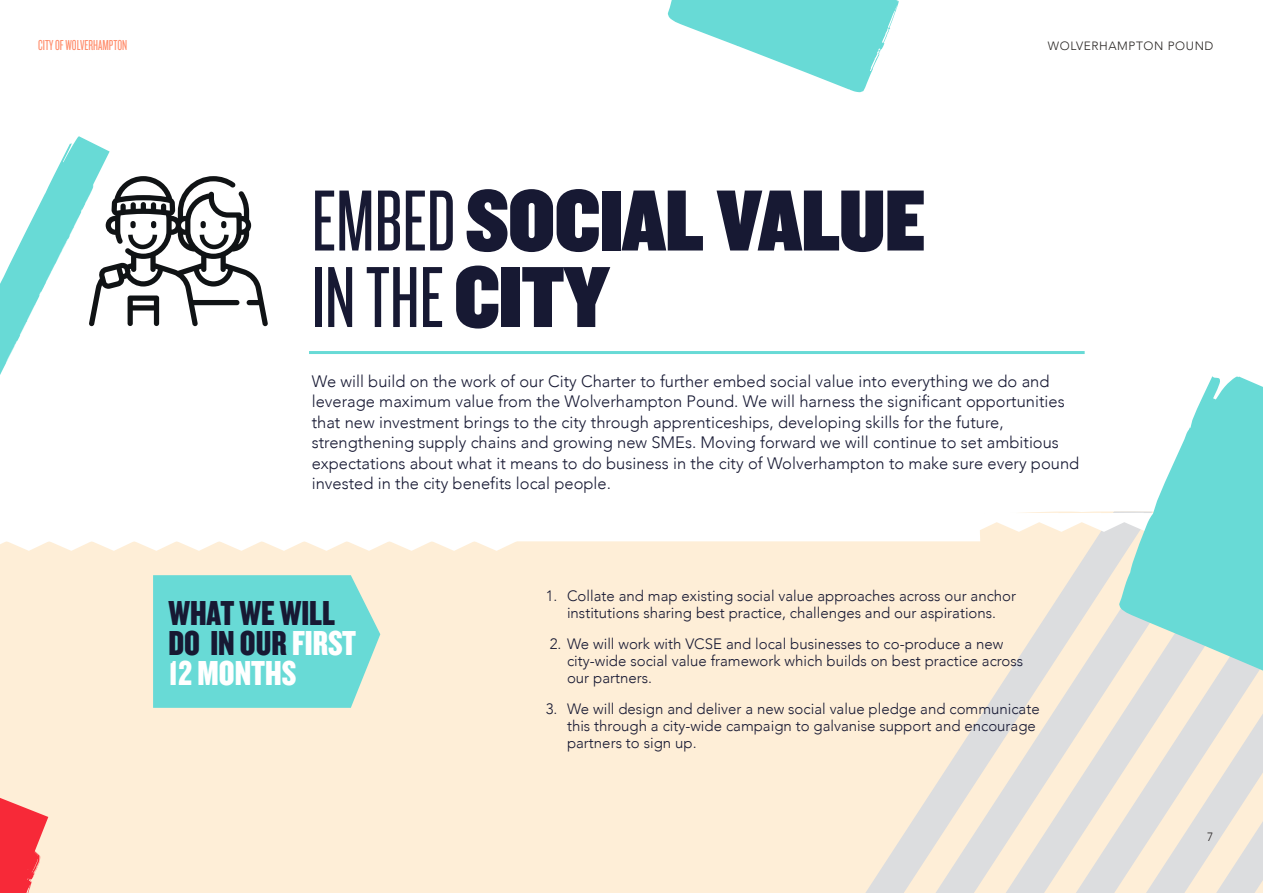
<style>
.page{position:relative;width:1263px;height:893px;background:#fff}
.page>*{position:absolute;margin:0;border:0;box-sizing:border-box;transform-origin:0 0}
.t1{font:90px/76.5px "Knockout HTF90 Ultmt Welterwt";color:#171933}
.t2{font:36px/30px "Knockout HTF69 Full Liteweight";color:#171933}
.t3{font:300 16.5px/20.4px "Avenir";color:#171933}
.t4{font:300 15px/17.4px "Avenir";color:#171933}
.t5{font:15px "Knockout HTF27 Junior Bantamwt";color:#ff8e6d}
.t6{font:300 12px "Avenir";letter-spacing:.05em;color:#292624}
.t7{font:300 12px "Avenir";color:#231f20}
.s1{font-family:"Knockout HTF27 Junior Bantamwt"}
.s2{color:#fff}
</style>
<div class="page">
<div style="left:0;top:541px;width:768px;height:352px;background:#feeed7"></div>
<div style="left:768px;top:541px;width:38px;height:352px;background:#feeed7"></div>
<svg style="left:806px;top:511px;width:457px;height:382px;background:#f3e9db"></svg>
<svg style="left:153px;top:575px;width:227px;height:133px;background:#71dbd6"></svg>
<hr style="left:309px;top:351px;width:776px;height:3px;background:#68dad6">
<svg style="left:1119px;top:376px;width:144px;height:313px;fill:#68dad6"></svg>
<svg style="left:668px;top:0;width:231px;height:92px"></svg>
<svg style="left:0;top:136px;width:268px;height:239px"></svg>
<svg style="left:0;top:541px;width:536px;height:10px"></svg>
<svg style="left:0;top:748px;width:48px;height:145px;background:#fa908b"></svg>
<p class="t5" style="left:38px;top:40px;width:90px">CITY OF WOLVERHAMPTON</p>
<p class="t6" style="left:1048px;top:38px;width:167px">WOLVERHAMPTON POUND</p>
<p class="t1" style="left:312px;top:191px;width:615px"><span class="s1">EMBED</span> SOCIAL VALUE<br><span class="s1">IN THE</span> CITY</p>
<p class="t3" style="left:312px;top:372px;width:769px">We will build on the work of our City Charter to further embed social value into everything we do and leverage maximum value from the Wolverhampton Pound. We will harness the significant opportunities that new investment brings to the city through apprenticeships, developing skills for the future, strengthening supply chains and growing new SMEs. Moving forward we will continue to set ambitious expectations about what it means to do business in the city of Wolverhampton to make sure every pound invested in the city benefits local people.</p>
<p class="t2" style="left:168px;top:602px;width:189px">WHAT WE WILL<br>DO IN OUR <span class="s2">FIRST<br>12 MONTHS</span></p>
<p class="t4" style="left:546px;top:588px;width:472px;text-align:center">1. Collate and map existing social value approaches across our anchor institutions sharing best practice, challenges and our aspirations.</p>
<p class="t4" style="left:567px;top:635px;width:458px;text-indent:-17px">2. We will work with VCSE and local businesses to co-produce a new city-wide social value framework which builds on best practice across our partners.</p>
<p class="t4" style="left:567px;top:700px;width:474px;text-indent:-21px">3. We will design and deliver a new social value pledge and communicate this through a city-wide campaign to galvanise support and encourage partners to sign up.</p>
<p class="t7" style="left:1207px;top:829px;width:8px">7</p>
</div>
